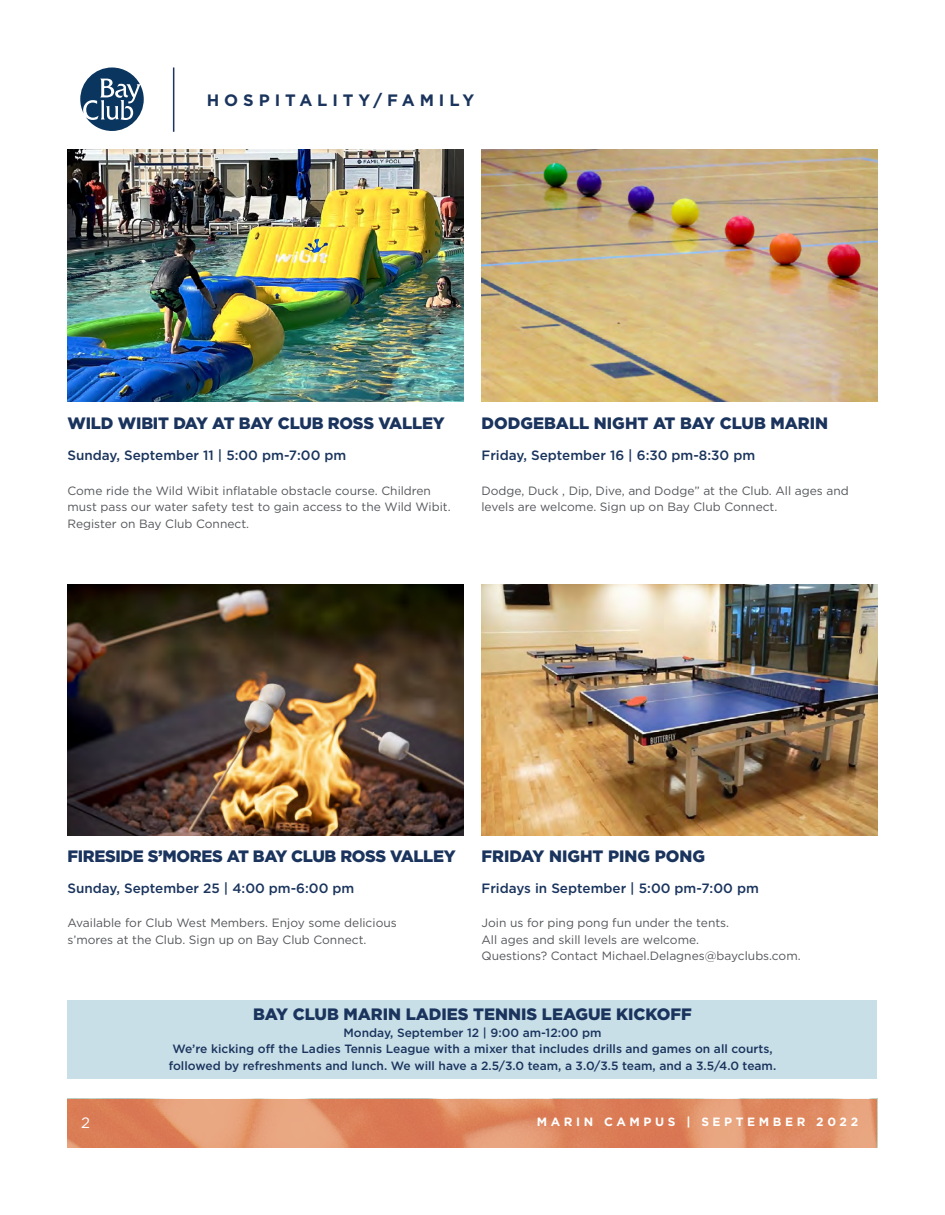
<style>
.page{position:relative;width:945px;height:1215px;background:#fff}
.page>*{position:absolute;margin:0;border:0;box-sizing:border-box;transform-origin:0 0}
.t1{font:900 16.5px "Gotham";color:#1a345d}
.t2{font:900 16.5px "Gotham";letter-spacing:-.02em;color:#1a345d}
.t3{font:700 16.5px "Gotham";letter-spacing:.3em;color:#1a345d}
.t4{font:15px "Gotham";color:#fff}
.t5{font:500 13.5px "Gotham";color:#1a345d}
.t6{font:12px/16.5px "Gotham";color:#53565a}
.t7{font:500 12px/16.5px "Gotham";color:#1a345d;text-align:center}
.t8{font:700 12px "Gotham";letter-spacing:.3em;color:#fff}
</style>
<div class="page">
<img style="left:68px;top:1099px;width:810px;height:48px">
<svg style="left:80px;top:68px;width:64px;height:63px"></svg>
<hr style="left:173px;top:68px;width:1px;height:64px;background:#1a345d">
<div style="left:68px;top:1001px;width:810px;height:78px;background:#c9dfe8"></div>
<img style="left:68px;top:150px;width:396px;height:252px">
<img style="left:68px;top:584px;width:396px;height:252px">
<img style="left:482px;top:150px;width:396px;height:252px">
<img style="left:482px;top:584px;width:396px;height:252px">
<h1 class="t3" style="left:207px;top:90px;width:269px">HOSPITALITY/FAMILY</h1>
<h1 class="t1" style="left:68px;top:414px;width:379px">WILD WIBIT DAY AT BAY CLUB ROSS VALLEY</h1>
<p class="t5" style="left:68px;top:448px;width:280px">Sunday, September 11 | 5:00 pm-7:00 pm</p>
<p class="t6" style="left:68px;top:482px;width:385px">Come ride the Wild Wibit inflatable obstacle course. Children must pass our water safety test to gain access to the Wild Wibit.<br>Register on Bay Club Connect.</p>
<h1 class="t1" style="left:482px;top:414px;width:348px">DODGEBALL NIGHT AT BAY CLUB MARIN</h1>
<p class="t5" style="left:482px;top:448px;width:275px">Friday, September 16 | 6:30 pm-8:30 pm</p>
<p class="t6" style="left:482px;top:482px;width:369px">Dodge, Duck , Dip, Dive, and Dodge” at the Club. All ages and levels are welcome. Sign up on Bay Club Connect.</p>
<h1 class="t2" style="left:68px;top:847px;width:390px">FIRESIDE S’MORES AT BAY CLUB ROSS VALLEY</h1>
<p class="t5" style="left:68px;top:880px;width:288px">Sunday, September 25 | 4:00 pm-6:00 pm</p>
<p class="t6" style="left:68px;top:915px;width:331px">Available for Club West Members. Enjoy some delicious s’mores at the Club. Sign up on Bay Club Connect.</p>
<h1 class="t1" style="left:482px;top:847px;width:225px">FRIDAY NIGHT PING PONG</h1>
<p class="t5" style="left:482px;top:880px;width:279px">Fridays in September | 5:00 pm-7:00 pm</p>
<p class="t6" style="left:482px;top:915px;width:321px">Join us for ping pong fun under the tents.<br>All ages and skill levels are welcome.<br>Questions? Contact Michael.Delagnes@bayclubs.com.</p>
<h1 class="t1" style="left:253px;top:1005px;width:440px">BAY CLUB MARIN LADIES TENNIS LEAGUE KICKOFF</h1>
<p class="t7" style="left:169px;top:1024px;width:609px">Monday, September 12 | 9:00 am-12:00 pm<br>We’re kicking off the Ladies Tennis League with a mixer that includes drills and games on all courts, followed by refreshments and lunch. We will have a 2.5/3.0 team, a 3.0/3.5 team, and a 3.5/4.0 team.</p>
<p class="t4" style="left:81px;top:1114px;width:10px">2</p>
<p class="t8" style="left:537px;top:1115px;width:323px">MARIN CAMPUS | SEPTEMBER 2022</p>
</div>
